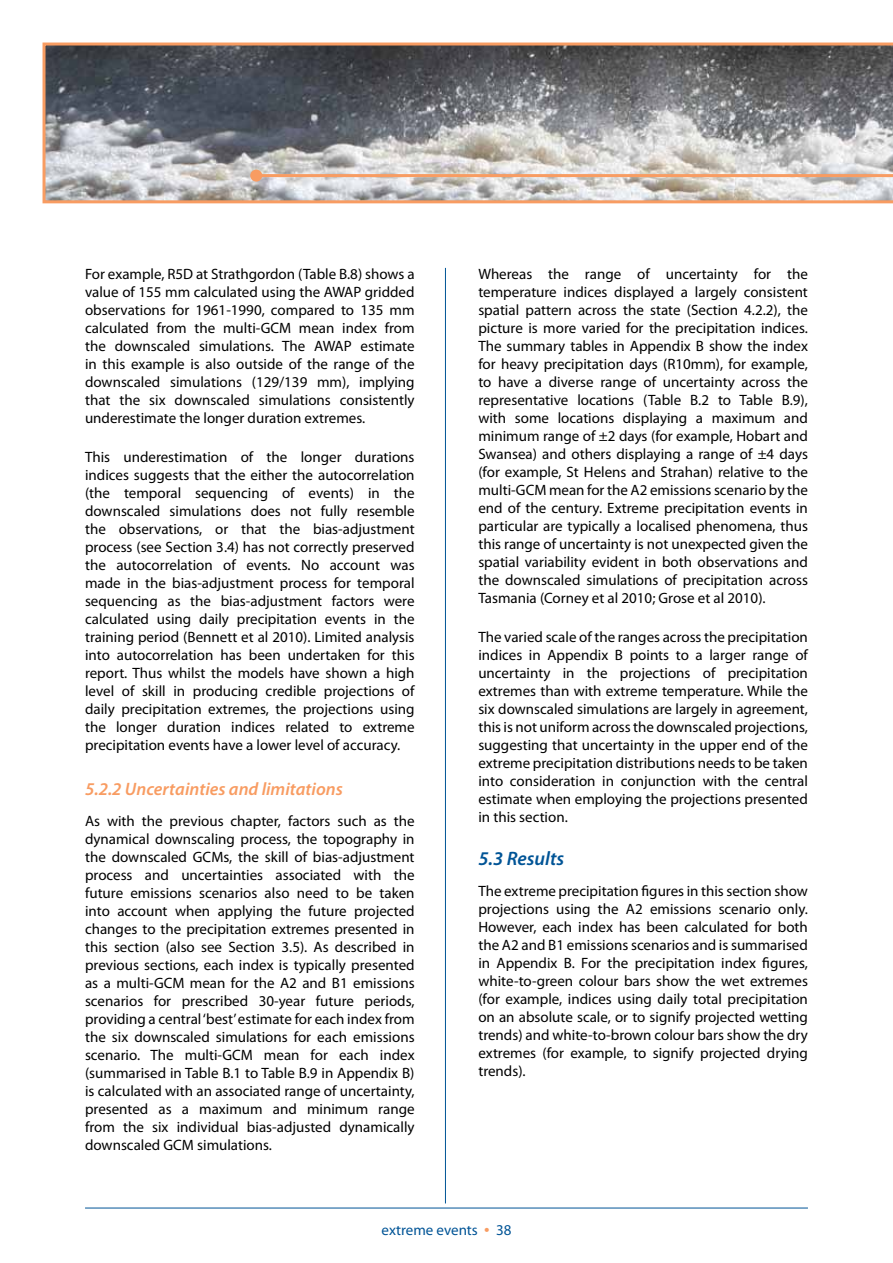
<style>
.page{position:relative;width:893px;height:1263px;background:#fff}
.page>*{position:absolute;margin:0;border:0;box-sizing:border-box;transform-origin:0 0}
.t1{font:italic 600 19.5px "Myriad Pro";color:#005496}
.t2{font:italic 600 18px "Myriad Pro";color:#f89c62}
.t3{font:15px/18px "Myriad Pro";color:#000;text-align:justify}
.t4{font:15px "Myriad Pro";color:#005496}
.s1{font-size:19.5px;color:#f89c62}
</style>
<div class="page">
<hr style="left:85px;top:1208px;width:723px;height:1px;background:#005496">
<hr style="left:445px;top:268px;width:1px;height:935px;background:#005496">
<svg style="left:43px;top:43px;width:850px;height:160px;background:#8f8d8e"></svg>
<hr style="left:256px;top:174px;width:637px;height:3px;background:#f89c62">
<div style="left:250px;top:170px;width:12px;height:12px;background:#f89c62;border-radius:50%"></div>
<p class="t3" style="left:85px;top:265px;width:331px">For example, R5D at Strathgordon (Table B.8) shows a value of 155 mm calculated using the AWAP gridded observations for 1961‑1990, compared to 135 mm calculated from the multi‑GCM mean index from the downscaled simulations. The AWAP estimate in this example is also outside of the range of the downscaled simulations (129/139 mm), implying that the six downscaled simulations consistently underestimate the longer duration extremes.</p>
<p class="t3" style="left:85px;top:448px;width:331px">This underestimation of the longer durations indices suggests that the either the autocorrelation (the temporal sequencing of events) in the downscaled simulations does not fully resemble the observations, or that the bias‑adjustment process (see Section 3.4) has not correctly preserved the autocorrelation of events. No account was made in the bias‑adjustment process for temporal sequencing as the bias‑adjustment factors were calculated using daily precipitation events in the training period (Bennett et al 2010). Limited analysis into autocorrelation has been undertaken for this report. Thus whilst the models have shown a high level of skill in producing credible projections of daily precipitation extremes, the projections using the longer duration indices related to extreme precipitation events have a lower level of accuracy.</p>
<p class="t2" style="left:85px;top:777px;width:259px">5.2.2 Uncertainties and limitations</p>
<p class="t3" style="left:85px;top:811px;width:331px">As with the previous chapter, factors such as the dynamical downscaling process, the topography in the downscaled GCMs, the skill of bias‑adjustment process and uncertainties associated with the future emissions scenarios also need to be taken into account when applying the future projected changes to the precipitation extremes presented in this section (also see Section 3.5). As described in previous sections, each index is typically presented as a multi‑GCM mean for the A2 and B1 emissions scenarios for prescribed 30‑year future periods, providing a central ‘best’ estimate for each index from the six downscaled simulations for each emissions scenario. The multi‑GCM mean for each index (summarised in Table B.1 to Table B.9 in Appendix B) is calculated with an associated range of uncertainty, presented as a maximum and minimum range from the six individual bias‑adjusted dynamically downscaled GCM simulations.</p>
<p class="t3" style="left:478px;top:265px;width:331px">Whereas the range of uncertainty for the temperature indices displayed a largely consistent spatial pattern across the state (Section 4.2.2), the picture is more varied for the precipitation indices.<br>The summary tables in Appendix B show the index for heavy precipitation days (R10mm), for example, to have a diverse range of uncertainty across the representative locations (Table B.2 to Table B.9), with some locations displaying a maximum and minimum range of ±2 days (for example, Hobart and Swansea) and others displaying a range of ±4 days (for example, St Helens and Strahan) relative to the multi‑GCM mean for the A2 emissions scenario by the end of the century. Extreme precipitation events in particular are typically a localised phenomena, thus this range of uncertainty is not unexpected given the spatial variability evident in both observations and the downscaled simulations of precipitation across Tasmania (Corney et al 2010; Grose et al 2010).</p>
<p class="t3" style="left:478px;top:628px;width:331px">The varied scale of the ranges across the precipitation indices in Appendix B points to a larger range of uncertainty in the projections of precipitation extremes than with extreme temperature. While the six downscaled simulations are largely in agreement, this is not uniform across the downscaled projections, suggesting that uncertainty in the upper end of the extreme precipitation distributions needs to be taken into consideration in conjunction with the central estimate when employing the projections presented in this section.</p>
<p class="t1" style="left:478px;top:846px;width:87px">5.3 Results</p>
<p class="t3" style="left:478px;top:881px;width:331px">The extreme precipitation figures in this section show projections using the A2 emissions scenario only.<br>However, each index has been calculated for both the A2 and B1 emissions scenarios and is summarised in Appendix B. For the precipitation index figures, white‑to‑green colour bars show the wet extremes (for example, indices using daily total precipitation on an absolute scale, or to signify projected wetting trends) and white‑to‑brown colour bars show the dry extremes (for example, to signify projected drying trends).</p>
<p class="t4" style="left:381px;top:1221px;width:131px">extreme events <span class="s1">•</span> 38</p>
</div>
